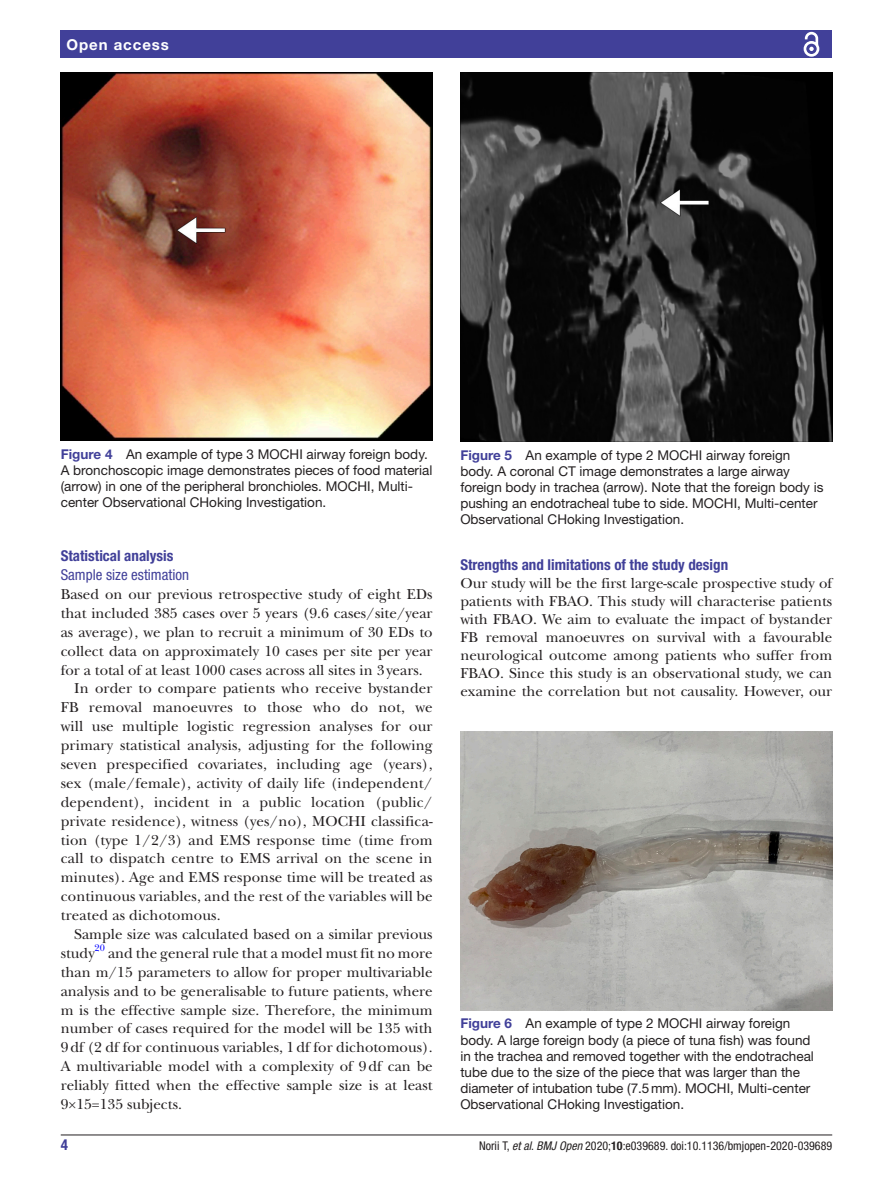
<style>
.page{position:relative;width:893px;height:1191px;background:#fff}
.page>*{position:absolute;margin:0;border:0;box-sizing:border-box;transform-origin:0 0}
.t1{font:15px/18px "New Baskerville";color:#231f20;text-align:justify}
.t2{font:700 condensed 15px "Helvetica Neue LT Std";color:#414099}
.t3{font:condensed 15px "Helvetica Neue LT Std";color:#414099}
.t4{font:700 15px "Helvetica Neue LT Std";letter-spacing:.065em;color:#fff}
.t5{font:13.5px/16.2px "Helvetica Neue LT Std";color:#231f20}
.t6{font:condensed 12px "Helvetica Neue LT Std";color:#231f20}
.s1{font-weight:700;color:#414099}
.s2{font-style:italic}
.s3{font-weight:700}
</style>
<div class="page">
<hr style="left:61px;top:1134px;width:771px;height:1px;background:#231f20">
<div style="left:61px;top:31px;width:771px;height:27px;background:#414099"></div>
<svg style="left:803px;top:31px;width:17px;height:26px"></svg>
<img style="left:61px;top:73px;width:372px;height:368px">
<img style="left:460px;top:73px;width:372px;height:369px">
<img style="left:460px;top:731px;width:372px;height:279px">
<p class="t4" style="left:66px;top:35px;width:104px">Open access</p>
<p class="t5" style="left:61px;top:445px;width:373px"><span class="s1">Figure 4</span> An example of type 3 MOCHI airway foreign body.<br>A bronchoscopic image demonstrates pieces of food material (arrow) in one of the peripheral bronchioles. MOCHI, Multi&shy;center Observational CHoking Investigation.</p>
<p class="t5" style="left:460px;top:446px;width:365px"><span class="s1">Figure 5</span> An example of type 2 MOCHI airway foreign body. A coronal CT image demonstrates a large airway foreign body in trachea (arrow). Note that the foreign body is pushing an endotracheal tube to side. MOCHI, Multi-center Observational CHoking Investigation.</p>
<p class="t2" style="left:61px;top:547px;width:114px">Statistical analysis</p>
<p class="t3" style="left:61px;top:566px;width:130px">Sample size estimation</p>
<p class="t1" style="left:61px;top:585px;width:373px">Based on our previous retrospective study of eight EDs</p>
<p class="t1" style="left:61px;top:604px;width:373px">that included 385 cases over 5 years (9.6 cases/site/year</p>
<p class="t1" style="left:61px;top:623px;width:373px">as average), we plan to recruit a minimum of 30 EDs to</p>
<p class="t1" style="left:61px;top:642px;width:373px">collect data on approximately 10 cases per site per year</p>
<p class="t1" style="left:61px;top:660px;width:363px">for a total of at least 1000 cases across all sites in 3years.</p>
<p class="t1" style="left:74px;top:679px;width:360px">In order to compare patients who receive bystander</p>
<p class="t1" style="left:61px;top:698px;width:373px">FB removal manoeuvres to those who do not, we</p>
<p class="t1" style="left:61px;top:717px;width:373px">will use multiple logistic regression analyses for our</p>
<p class="t1" style="left:61px;top:736px;width:373px">primary statistical analysis, adjusting for the following</p>
<p class="t1" style="left:61px;top:755px;width:373px">seven prespecified covariates, including age (years),</p>
<p class="t1" style="left:61px;top:774px;width:373px">sex (male/female), activity of daily life (independent/</p>
<p class="t1" style="left:61px;top:793px;width:373px">dependent), incident in a public location (public/</p>
<p class="t1" style="left:61px;top:812px;width:373px">private residence), witness (yes/no), MOCHI classifica-</p>
<p class="t1" style="left:61px;top:830px;width:373px">tion (type 1/2/3) and EMS response time (time from</p>
<p class="t1" style="left:61px;top:849px;width:373px">call to dispatch centre to EMS arrival on the scene in</p>
<p class="t1" style="left:61px;top:868px;width:373px">minutes). Age and EMS response time will be treated as</p>
<p class="t1" style="left:61px;top:887px;width:373px">continuous variables, and the rest of the variables will be</p>
<p class="t1" style="left:61px;top:906px;width:161px">treated as dichotomous.</p>
<p class="t1" style="left:74px;top:925px;width:360px">Sample size was calculated based on a similar previous</p>
<p class="t1" style="left:61px;top:944px;width:373px">study<sup>20</sup> and the general rule that a model must fit no more</p>
<p class="t1" style="left:61px;top:963px;width:373px">than m/15 parameters to allow for proper multivariable</p>
<p class="t1" style="left:61px;top:982px;width:373px">analysis and to be generalisable to future patients, where</p>
<p class="t1" style="left:61px;top:1000px;width:373px">m is the effective sample size. Therefore, the minimum</p>
<p class="t1" style="left:61px;top:1019px;width:373px">number of cases required for the model will be 135 with</p>
<p class="t1" style="left:61px;top:1038px;width:373px">9df (2 df for continuous variables, 1df for dichotomous).</p>
<p class="t1" style="left:61px;top:1057px;width:373px">A multivariable model with a complexity of 9df can be</p>
<p class="t1" style="left:61px;top:1076px;width:373px">reliably fitted when the effective sample size is at least</p>
<p class="t1" style="left:61px;top:1095px;width:123px">9×15=135 subjects.</p>
<p class="t2" style="left:460px;top:556px;width:269px">Strengths and limitations of the study design</p>
<p class="t1" style="left:460px;top:574px;width:373px">Our study will be the first large-scale prospective study of patients with FBAO. This study will characterise patients with FBAO. We aim to evaluate the impact of bystander FB removal manoeuvres on survival with a favourable neurological outcome among patients who suffer from FBAO. Since this study is an observational study, we can examine the correlation but not causality. However, our</p>
<p class="t5" style="left:460px;top:1015px;width:355px"><span class="s1">Figure 6</span> An example of type 2 MOCHI airway foreign body. A large foreign body (a piece of tuna fish) was found in the trachea and removed together with the endotracheal tube due to the size of the piece that was larger than the diameter of intubation tube (7.5mm). MOCHI, Multi-center Observational CHoking Investigation.</p>
<p class="t2" style="left:61px;top:1135px;width:9px">4</p>
<p class="t6" style="left:479px;top:1138px;width:355px">Norii T, <span class="s2">et al</span>. <span class="s2">BMJ Open</span> 2020;<span class="s3">10</span>:e039689. doi:10.1136/bmjopen-2020-039689</p>
</div>
